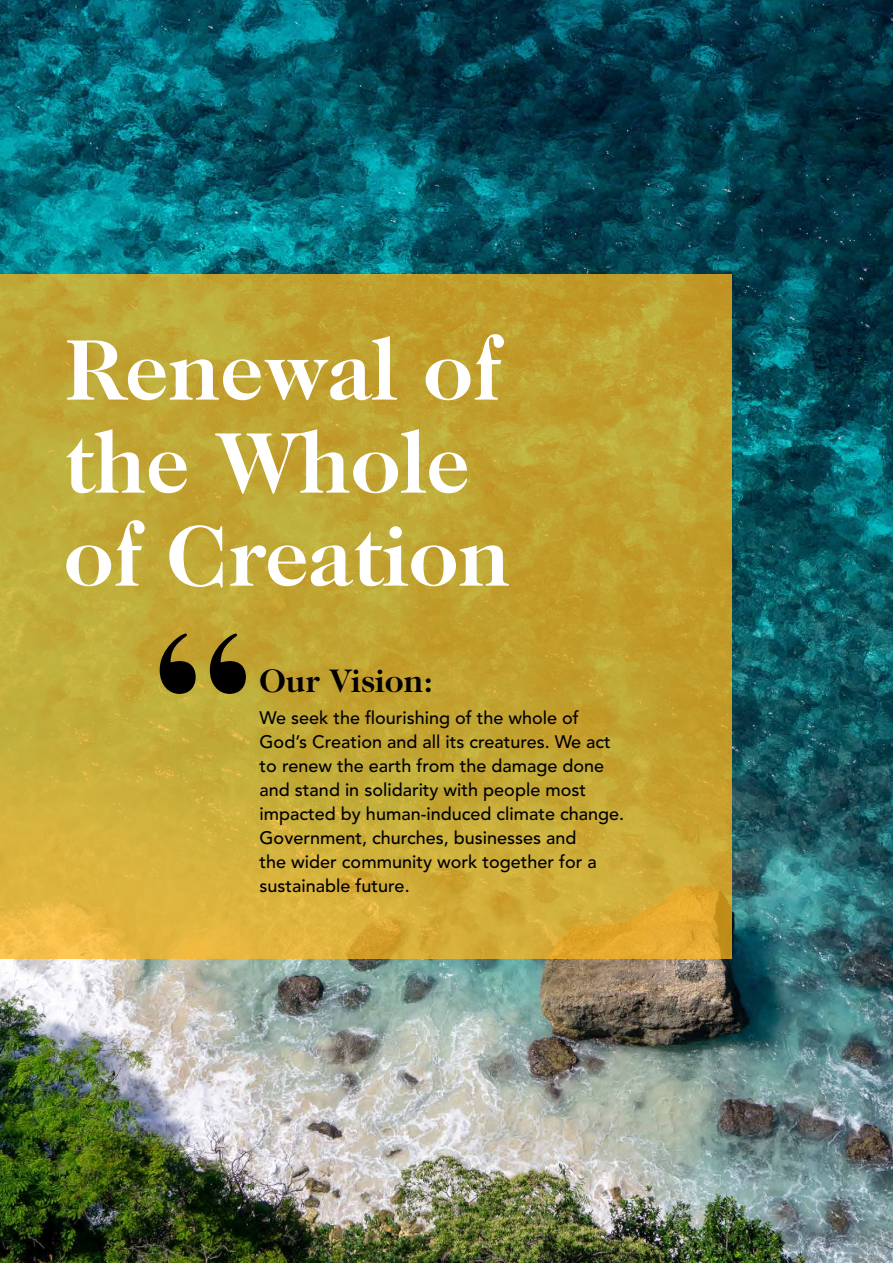
<style>
.page{position:relative;width:893px;height:1263px;background:#fff}
.page>*{position:absolute;margin:0;border:0;box-sizing:border-box;transform-origin:0 0}
.t1{font:700 225px "Caslon Two Twenty Four";color:#000}
.t2{font:700 87px/93px "Caslon Two Twenty Four";color:#fff}
.t3{font:700 33px "Caslon Two Twenty Four";color:#000}
.t4{font:500 18px/24px "Avenir";color:#000}
</style>
<div class="page">
<img style="left:0;top:0;width:893px;height:1263px">
<svg style="left:0;top:274px;width:731px;height:685px;background:#c6a734"></svg>
<h2 class="t2" style="left:64px;top:322px;width:448px">Renewal of the Whole of Creation</h2>
<h1 class="t1" style="left:153px;top:591px;width:101px">“</h1>
<h3 class="t3" style="left:260px;top:661px;width:175px">Our Vision:</h3>
<p class="t4" style="left:260px;top:706px;width:366px">We seek the flourishing of the whole of God’s Creation and all its creatures. We act to renew the earth from the damage done and stand in solidarity with people most impacted by human-induced climate change.<br>Government, churches, businesses and<br>the wider community work together for a sustainable future.</p>
</div>
